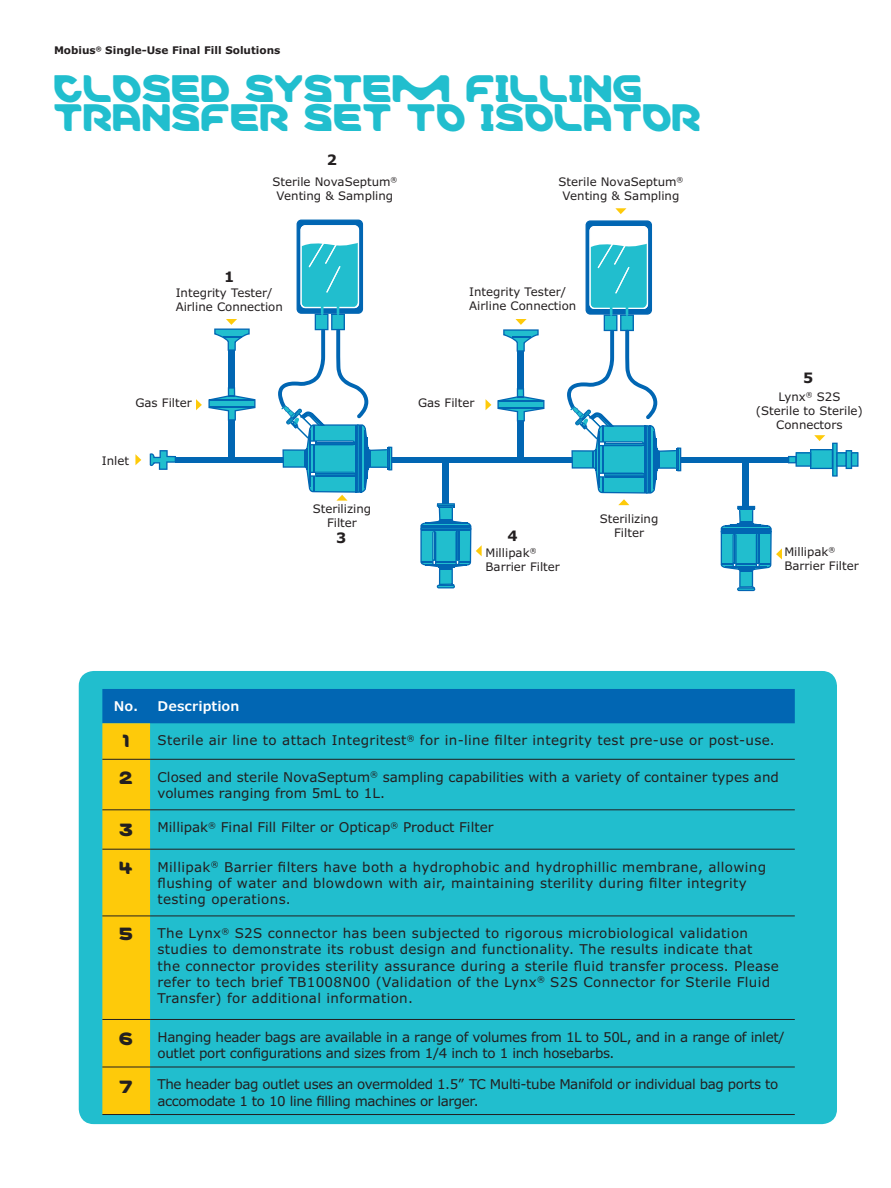
<style>
.page{position:relative;width:891px;height:1188px;background:#fff}
.page>*{position:absolute;margin:0;border:0;box-sizing:border-box;transform-origin:0 0}
.Merck_Headline_26_75{font:39px/29.2px "Merck";color:#21bece}
.Body_Copy_9_11{font:18px "Merck";color:#231f20}
.t1{font:700 14.4px "Verdana Pro";color:#231f20}
.Body_Copy_9_11-2{font:13.5px/16.2px "Verdana Pro";letter-spacing:.025em;color:#231f20}
.Body_Copy_9_11-3{font:13.5px/16.2px "Verdana Pro";color:#231f20}
.Body_Copy_9_11-4{font:13.5px/16.2px "Verdana Pro";letter-spacing:-.025em;color:#231f20}
.Body_Copy_9_11-5{font:13.5px/16.2px "Verdana Pro";letter-spacing:-.03em;color:#231f20}
.Body_Copy_9_11-6{font:600 13.5px "Verdana Pro";color:#fff}
.t2{font:11.7px/14.1px "Verdana Pro";color:#231f20;text-align:center}
.Chapter_Header_7_9{font:700 10.5px "Verdana Pro";color:#231f20}
</style>
<div class="page">
<div style="left:176px;top:457px;width:612px;height:6px;background:#0166b3"></div>
<div style="left:517px;top:351px;width:7px;height:112px;background:#0166b3"></div>
<div style="left:443px;top:457px;width:6px;height:53px;background:#0166b3"></div>
<svg style="left:497px;top:388px;width:47px;height:33px"></svg>
<hr style="left:498px;top:400px;width:46px;height:1px;background:#0166b3">
<hr style="left:498px;top:407px;width:46px;height:1px;background:#0166b3">
<div style="left:229px;top:350px;width:6px;height:112px;background:#0166b3"></div>
<svg style="left:208px;top:387px;width:48px;height:34px"></svg>
<hr style="left:209px;top:399px;width:46px;height:2px;background:#0166b3">
<hr style="left:209px;top:406px;width:46px;height:2px;background:#0166b3">
<svg style="left:150px;top:450px;width:26px;height:20px"></svg>
<div style="left:743px;top:460px;width:6px;height:53px;background:#0166b3"></div>
<svg style="left:135px;top:454px;width:6px;height:11px"></svg>
<svg style="left:196px;top:399px;width:6px;height:11px"></svg>
<svg style="left:278px;top:220px;width:114px;height:281px"></svg>
<svg style="left:567px;top:220px;width:114px;height:285px"></svg>
<svg style="left:721px;top:506px;width:61px;height:85px"></svg>
<svg style="left:214px;top:319px;width:36px;height:32px"></svg>
<svg style="left:486px;top:399px;width:5px;height:11px"></svg>
<svg style="left:420px;top:503px;width:62px;height:85px"></svg>
<svg style="left:503px;top:319px;width:36px;height:33px"></svg>
<svg style="left:788px;top:435px;width:71px;height:42px"></svg>
<svg style="left:615px;top:208px;width:12px;height:6px"></svg>
<div style="left:79px;top:671px;width:758px;height:453px;background:#21bece;border-radius:15px"></div>
<svg style="left:102px;top:689px;width:693px;height:425px"></svg>
<hr style="left:102px;top:1067px;width:48px;height:1px;background:#231f20">
<hr style="left:150px;top:1067px;width:645px;height:1px;background:#231f20">
<hr style="left:150px;top:1114px;width:645px;height:1px;background:#231f20">
<hr style="left:102px;top:1114px;width:48px;height:1px;background:#231f20">
<hr style="left:102px;top:759px;width:48px;height:1px;background:#231f20">
<hr style="left:150px;top:759px;width:645px;height:1px;background:#231f20">
<hr style="left:102px;top:809px;width:48px;height:1px;background:#231f20">
<hr style="left:150px;top:809px;width:645px;height:1px;background:#231f20">
<hr style="left:102px;top:849px;width:48px;height:1px;background:#231f20">
<hr style="left:150px;top:849px;width:645px;height:1px;background:#231f20">
<hr style="left:102px;top:916px;width:48px;height:1px;background:#231f20">
<hr style="left:150px;top:916px;width:645px;height:1px;background:#231f20">
<hr style="left:102px;top:1019px;width:48px;height:1px;background:#231f20">
<hr style="left:150px;top:1019px;width:645px;height:1px;background:#231f20">
<p class="Chapter_Header_7_9" style="left:54px;top:43px;width:228px">Mobius<sup>®</sup> Single-Use Final Fill Solutions</p>
<p class="Merck_Headline_26_75" style="left:54px;top:73px;width:649px">CLOSED SYSTEM FILLING<br>TRANSFER SET TO ISOLATOR</p>
<p class="t1" style="left:327px;top:151px;width:12px">2</p>
<p class="t1" style="left:224px;top:267px;width:12px">1</p>
<p class="t2" style="left:272px;top:175px;width:126px">Sterile NovaSeptum<sup>®<br></sup>Venting &amp; Sampling</p>
<p class="t2" style="left:176px;top:286px;width:109px;text-align:left">Integrity Tester/<br>Airline Connection</p>
<p class="t2" style="left:559px;top:175px;width:126px">Sterile NovaSeptum<sup>®<br></sup>Venting &amp; Sampling</p>
<p class="t2" style="left:469px;top:285px;width:109px;text-align:left">Integrity Tester/<br>Airline Connection</p>
<p class="t2" style="left:135px;top:396px;width:58px">Gas Filter</p>
<p class="t2" style="left:418px;top:396px;width:58px">Gas Filter</p>
<p class="t2" style="left:102px;top:453px;width:29px">Inlet</p>
<p class="t1" style="left:803px;top:369px;width:12px">5</p>
<p class="t2" style="left:756px;top:390px;width:109px">Lynx<sup>®</sup> S2S (Sterile to Sterile)<br>Connectors</p>
<p class="t2" style="left:313px;top:502px;width:60px">Sterilizing<br>Filter</p>
<p class="t2" style="left:600px;top:512px;width:60px">Sterilizing<br>Filter</p>
<p class="t2" style="left:486px;top:546px;width:76px;text-align:left">Millipak<sup>®<br></sup>Barrier Filter</p>
<p class="t2" style="left:784px;top:545px;width:76px;text-align:left">Millipak<sup>®<br></sup>Barrier Filter</p>
<p class="t1" style="left:336px;top:529px;width:12px">3</p>
<p class="t1" style="left:507px;top:526px;width:12px">4</p>
<p class="Body_Copy_9_11-6" style="left:114px;top:698px;width:26px">No.</p>
<p class="Body_Copy_9_11-6" style="left:158px;top:698px;width:83px">Description</p>
<p class="Body_Copy_9_11" style="left:123px;top:730px;width:8px">1</p>
<p class="Body_Copy_9_11-2" style="left:158px;top:732px;width:619px">Sterile air line to attach Integritest<sup>®</sup> for in-line filter integrity test pre-use or post-use.</p>
<p class="Body_Copy_9_11" style="left:119px;top:767px;width:15px">2</p>
<p class="Body_Copy_9_11-3" style="left:158px;top:769px;width:623px">Closed and sterile NovaSeptum<sup>®</sup> sampling capabilities with a variety of container types and volumes ranging from 5mL to 1L.</p>
<p class="Body_Copy_9_11" style="left:119px;top:819px;width:15px">3</p>
<p class="Body_Copy_9_11-3" style="left:158px;top:819px;width:337px">Millipak<sup>®</sup> Final Fill Filter or Opticap<sup>®</sup> Product Filter</p>
<p class="Body_Copy_9_11" style="left:119px;top:857px;width:15px">4</p>
<p class="Body_Copy_9_11-2" style="left:158px;top:859px;width:610px">Millipak<sup>®</sup> Barrier filters have both a hydrophobic and hydrophillic membrane, allowing flushing of water and blowdown with air, maintaining sterility during filter integrity testing operations.</p>
<p class="Body_Copy_9_11" style="left:119px;top:923px;width:15px">5</p>
<p class="Body_Copy_9_11-2" style="left:158px;top:925px;width:623px">The Lynx<sup>®</sup> S2S connector has been subjected to rigorous microbiological validation studies to demonstrate its robust design and functionality. The results indicate that<br>the connector provides sterility assurance during a sterile fluid transfer process. Please refer to tech brief TB1008N00 (Validation of the Lynx<sup>®</sup> S2S Connector for Sterile Fluid Transfer) for additional information.</p>
<p class="Body_Copy_9_11" style="left:119px;top:1028px;width:15px">6</p>
<p class="Body_Copy_9_11-4" style="left:158px;top:1029px;width:628px">Hanging header bags are available in a range of volumes from 1L to 50L, and in a range of inlet/ outlet port configurations and sizes from 1/4 inch to 1 inch hosebarbs.</p>
<p class="Body_Copy_9_11" style="left:119px;top:1076px;width:15px">7</p>
<p class="Body_Copy_9_11-5" style="left:158px;top:1077px;width:622px">The header bag outlet uses an overmolded 1.5” TC Multi-tube Manifold or individual bag ports to accomodate 1 to 10 line filling machines or larger.</p>
</div>
